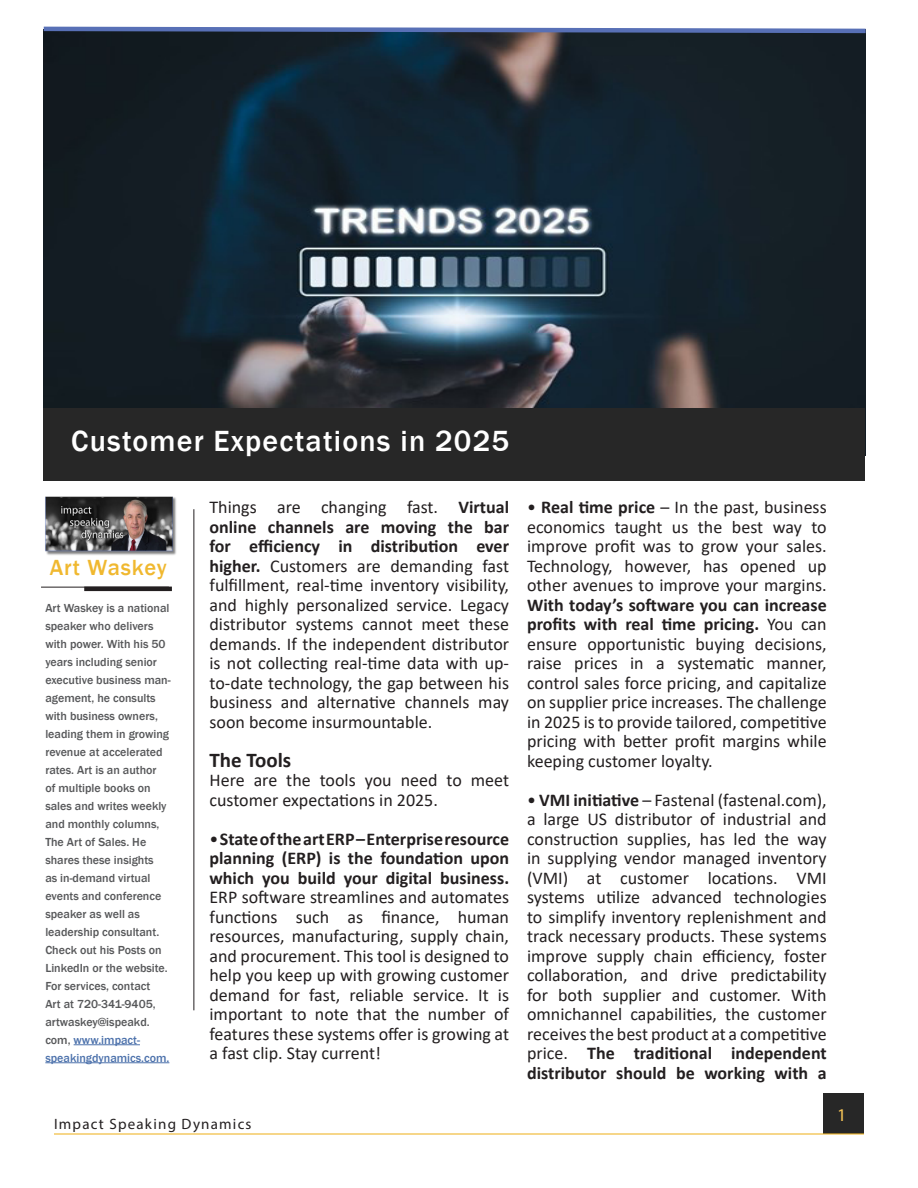
<style>
.page{position:relative;width:918px;height:1188px;background:#fff}
.page>*{position:absolute;margin:0;border:0;box-sizing:border-box;transform-origin:0 0}
.t1{font:500 30px "Franklin Gothic";letter-spacing:.04em;color:#fff}
.t2{font:500 22.5px "Franklin Gothic";letter-spacing:.04em;color:#f0b82f}
.t3{font:700 21px "Calibri";color:#231f20}
.t4{font:18px/19.5px "Calibri";color:#231f20;text-align:justify}
.t5{font:18px "Myriad Pro";color:#f7c557}
.t6{font:15px "Myriad Pro";letter-spacing:.08em;color:#231f20}
.t7{font:500 12px/18px "Franklin Gothic";color:#57585a}
.s1{color:#4d72ac}
.s2{font-weight:700}
</style>
<div class="page">
<div style="left:824px;top:1094px;width:40px;height:40px;background:#272727"></div>
<hr style="left:54px;top:1133px;width:810px;height:2px;background:#f0b82f">
<img style="left:44px;top:35px;width:822px;height:420px">
<div style="left:43px;top:408px;width:822px;height:72px;background:#272727"></div>
<hr style="left:194px;top:509px;width:1px;height:501px;background:#231f20">
<hr style="left:41px;top:587px;width:128px;height:1px;background:#231f20">
<hr style="left:84px;top:587px;width:88px;height:4px;background:#231f20">
<hr style="left:74px;top:1044px;width:66px;height:1px;background:#4d72ac">
<hr style="left:45px;top:1062px;width:124px;height:1px;background:#4d72ac">
<svg style="left:43px;top:26px;width:823px;height:9px;background:#627196"></svg>
<img style="left:45px;top:496px;width:131px;height:59px">
<p class="t1" style="left:71px;top:423px;width:439px">Customer Expectations in 2025</p>
<p class="t2" style="left:50px;top:554px;width:119px">Art Waskey</p>
<p class="t7" style="left:45px;top:599px;width:127px">Art Waskey is a national speaker who delivers with power. With his 50 years including senior executive business man&shy;agement, he consults with business owners, leading them in growing revenue at accelerated rates. Art is an author<br>of multiple books on sales and writes weekly and monthly columns,<br>The Art of Sales. He shares these insights<br>as in-demand virtual events and conference speaker as well as leadership consultant.</p>
<p class="t7" style="left:45px;top:941px;width:126px">Check out his Posts on<br>LinkedIn or the website.<br>For services, contact<br>Art at 720-341-9405, artwaskey@ispeakd. com, <span class="s1">www.impact&shy;speakingdynamics.com.</span></p>
<p class="t4" style="left:210px;top:497px;width:301px">Things are changing fast. <span class="s2">Virtual online channels are moving the bar for efficiency in distribution ever higher.</span> Customers are demanding fast fulfillment, real-time inventory visibility, and highly personalized service. Legacy distributor systems cannot meet these demands. If the independent distributor is not collecting real-time data with up&shy;to-date technology, the gap between his business and alternative channels may soon become insurmountable.</p>
<p class="t3" style="left:210px;top:745px;width:83px">The Tools</p>
<p class="t4" style="left:210px;top:770px;width:301px">Here are the tools you need to meet customer expectations in 2025.</p>
<p class="t4" style="left:210px;top:829px;width:301px">• <span class="s2">State of the art ERP – Enterprise resource planning (ERP) is the foundation upon which you build your digital business.<br></span>ERP software streamlines and automates functions such as finance, human resources, manufacturing, supply chain, and procurement. This tool is designed to help you keep up with growing customer demand for fast, reliable service. It is important to note that the number of features these systems offer is growing at a fast clip. Stay current!</p>
<p class="t6" style="left:54px;top:1114px;width:199px">Impact Speaking Dynamics</p>
<p class="t4" style="left:527px;top:497px;width:301px">• <span class="s2">Real time price</span> – In the past, business economics taught us the best way to improve profit was to grow your sales.<br>Technology, however, has opened up other avenues to improve your margins.<br><span class="s2">With today’s software you can increase profits with real time pricing.</span> You can ensure opportunistic buying decisions, raise prices in a systematic manner, control sales force pricing, and capitalize on supplier price increases. The challenge in 2025 is to provide tailored, competitive pricing with better profit margins while keeping customer loyalty.</p>
<p class="t4" style="left:527px;top:790px;width:301px">• <span class="s2">VMI initiative</span> – Fastenal (fastenal.com), a large US distributor of industrial and construction supplies, has led the way in supplying vendor managed inventory (VMI) at customer locations. VMI systems utilize advanced technologies to simplify inventory replenishment and track necessary products. These systems improve supply chain efficiency, foster collaboration, and drive predictability for both supplier and customer. With omnichannel capabilities, the customer receives the best product at a competitive price. <span class="s2">The traditional independent distributor should be working with a</span></p>
<p class="t5" style="left:837px;top:1104px;width:11px">1</p>
</div>
